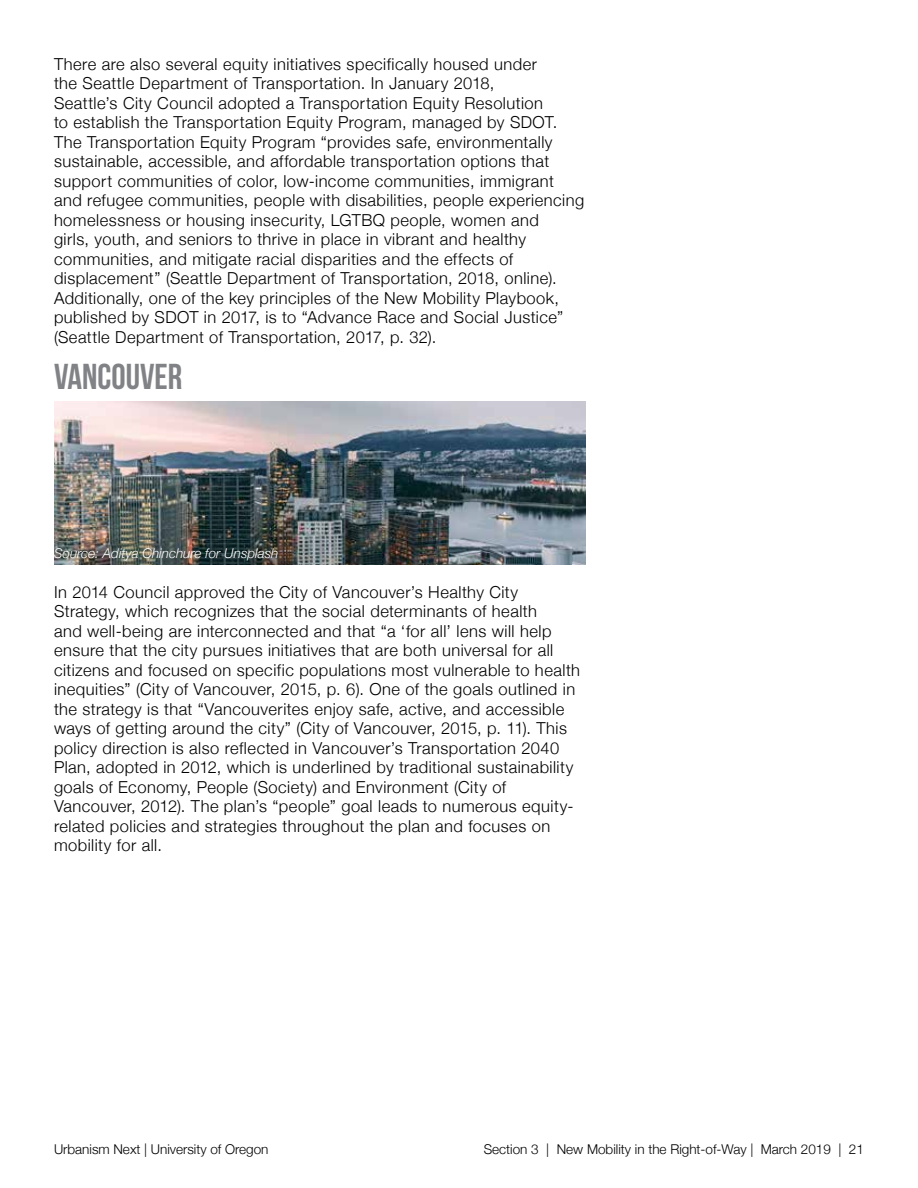
<style>
.page{position:relative;width:918px;height:1188px;background:#fff}
.page>*{position:absolute;margin:0;border:0;box-sizing:border-box;transform-origin:0 0}
.t1{font:36px "Bebas Neue";color:#808285}
.t2{font:300 16.5px/19.5px "Helvetica Neue";letter-spacing:.03em;color:#000}
.t3{font:300 13.5px "Helvetica Neue";color:#000}
.t4{font:italic 300 13.5px "Helvetica Neue";color:#fff}
</style>
<div class="page">
<img style="left:54px;top:401px;width:532px;height:163px">
<p class="t2" style="left:54px;top:53px;width:532px">There are also several equity initiatives specifically housed under<br>the Seattle Department of Transportation. In January 2018,<br>Seattle’s City Council adopted a Transportation Equity Resolution<br>to establish the Transportation Equity Program, managed by SDOT.<br>The Transportation Equity Program “provides safe, environmentally sustainable, accessible, and affordable transportation options that support communities of color, low-income communities, immigrant and refugee communities, people with disabilities, people experiencing homelessness or housing insecurity, LGTBQ people, women and<br>girls, youth, and seniors to thrive in place in vibrant and healthy communities, and mitigate racial disparities and the effects of displacement” (Seattle Department of Transportation, 2018, online).<br>Additionally, one of the key principles of the New Mobility Playbook, published by SDOT in 2017, is to “Advance Race and Social Justice” (Seattle Department of Transportation, 2017, p. 32).</p>
<h1 class="t1" style="left:54px;top:357px;width:130px">VANCOUVER</h1>
<p class="t4" style="left:54px;top:542px;width:226px">Source: Aditya Chinchure for Unsplash</p>
<p class="t2" style="left:54px;top:581px;width:528px">In 2014 Council approved the City of Vancouver’s Healthy City Strategy, which recognizes that the social determinants of health<br>and well-being are interconnected and that “a ‘for all’ lens will help ensure that the city pursues initiatives that are both universal for all citizens and focused on specific populations most vulnerable to health inequities” (City of Vancouver, 2015, p. 6). One of the goals outlined in the strategy is that “Vancouverites enjoy safe, active, and accessible ways of getting around the city” (City of Vancouver, 2015, p. 11). This policy direction is also reflected in Vancouver’s Transportation 2040<br>Plan, adopted in 2012, which is underlined by traditional sustainability goals of Economy, People (Society) and Environment (City of Vancouver, 2012). The plan’s “people” goal leads to numerous equity&shy;related policies and strategies throughout the plan and focuses on mobility for all.</p>
<p class="t3" style="left:54px;top:1138px;width:216px">Urbanism Next | University of Oregon</p>
<p class="t3" style="left:484px;top:1138px;width:382px">Section 3 | New Mobility in the Right-of-Way | March 2019 | 21</p>
</div>
